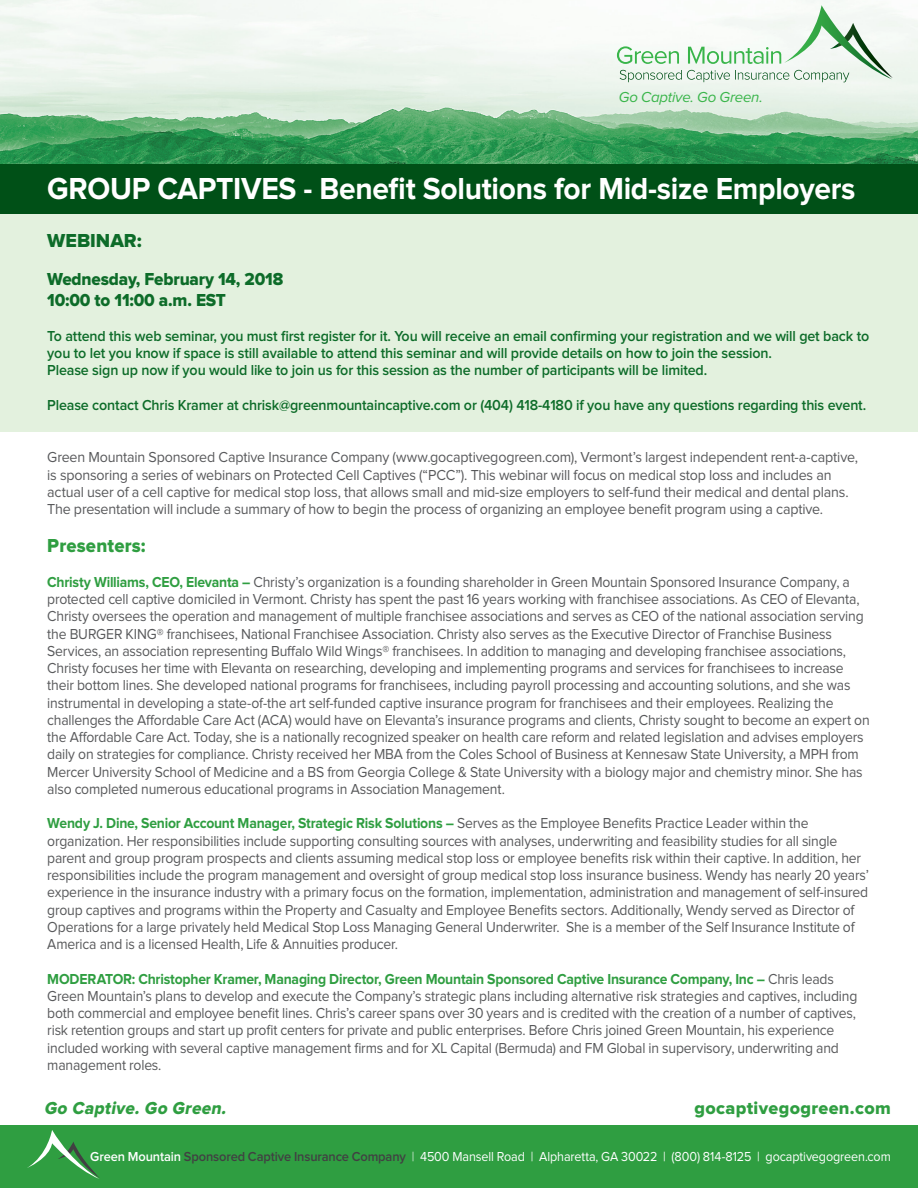
<style>
.page{position:relative;width:918px;height:1188px;background:#fff}
.page>*{position:absolute;margin:0;border:0;box-sizing:border-box;transform-origin:0 0}
.t1{font:700 31.5px "Proxima Nova";letter-spacing:-.01em;color:#fff;scale:.95 1}
.t2{font:19.5px "Proxima Nova Extrabld";letter-spacing:.01em;color:#2f9e41;scale:.95 1}
.t3{font:19.5px "Proxima Nova Extrabld";color:#0d6c29}
.t4{font:18px/21px "Proxima Nova Extrabld";letter-spacing:-.01em;color:#0d6c29;scale:.95 1}
.t5{font:18px "Proxima Nova Extrabld";letter-spacing:.02em;color:#2f9e41}
.t6{font:italic 18px "Proxima Nova Extrabld";color:#2f9e41;scale:.95 1}
.t7{font:15px/17.2px "Proxima Nova";letter-spacing:-.015em;color:#58595b;scale:.93 1}
.t8{font:15px/17.2px "Proxima Nova";letter-spacing:-.015em;color:#58595b;scale:.95 1}
.t9{font:600 15px/17.2px "Proxima Nova";letter-spacing:-.01em;color:#0d6c29;scale:.95 1}
.t10{font:italic 15px "Proxima Nova";letter-spacing:-.015em;color:#39b54a}
.t11{font:13.5px "Proxima Nova";letter-spacing:-.01em;color:#fff;scale:.93 1}
.s1{font-weight:700;color:#2f9e41}
.s2{font-weight:600}
.s3{font-weight:600;color:#414042}
.s4{font-weight:300}
</style>
<div class="page">
<div style="left:0;top:212px;width:918px;height:220px;background:#e3f1de"></div>
<img style="left:0;top:0;width:918px;height:165px">
<svg style="left:617px;top:5px;width:276px;height:77px"></svg>
<div style="left:0;top:1125px;width:918px;height:63px;background:#2f9e41"></div>
<svg style="left:27px;top:1130px;width:73px;height:49px"></svg>
<div style="left:0;top:165px;width:918px;height:49px;background:#005017"></div>
<p class="t10" style="left:619px;top:90px;width:145px">Go Captive. Go Green.</p>
<h1 class="t1" style="left:47px;top:174px;width:852px">GROUP CAPTIVES - Benefit Solutions for Mid-size Employers</h1>
<h2 class="t3" style="left:47px;top:232px;width:96px">WEBINAR:</h2>
<p class="t4" style="left:47px;top:270px;width:250px">Wednesday, February 14, 2018<br>10:00 to 11:00 a.m. EST</p>
<p class="t9" style="left:47px;top:328px;width:867px">To attend this web seminar, you must first register for it. You will receive an email confirming your registration and we will get back to you to let you know if space is still available to attend this seminar and will provide details on how to join the session.<br>Please sign up now if you would like to join us for this session as the number of participants will be limited.</p>
<p class="t9" style="left:47px;top:397px;width:864px">Please contact Chris Kramer at chrisk@greenmountaincaptive.com or (404) 418-4180 if you have any questions regarding this event.</p>
<p class="t8" style="left:47px;top:449px;width:855px">Green Mountain Sponsored Captive Insurance Company (www.gocaptivegogreen.com), Vermont’s largest independent rent-a-captive, is sponsoring a series of webinars on Protected Cell Captives (“PCC”). This webinar will focus on medical stop loss and includes an actual user of a cell captive for medical stop loss, that allows small and mid-size employers to self-fund their medical and dental plans.<br>The presentation will include a summary of how to begin the process of organizing an employee benefit program using a captive.</p>
<h2 class="t2" style="left:47px;top:537px;width:105px">Presenters:</h2>
<p class="t7" style="left:47px;top:574px;width:886px"><span class="s1">Christy Williams, CEO, Elevanta –</span> Christy’s organization is a founding shareholder in Green Mountain Sponsored Insurance Company, a protected cell captive domiciled in Vermont. Christy has spent the past 16 years working with franchisee associations. As CEO of Elevanta, Christy oversees the operation and management of multiple franchisee associations and serves as CEO of the national association serving the BURGER KING® franchisees, National Franchisee Association. Christy also serves as the Executive Director of Franchise Business Services, an association representing Buffalo Wild Wings® franchisees. In addition to managing and developing franchisee associations, Christy focuses her time with Elevanta on researching, developing and implementing programs and services for franchisees to increase their bottom lines. She developed national programs for franchisees, including payroll processing and accounting solutions, and she was instrumental in developing a state-of-the art self-funded captive insurance program for franchisees and their employees. Realizing the challenges the Affordable Care Act (ACA) would have on Elevanta’s insurance programs and clients, Christy sought to become an expert on the Affordable Care Act. Today, she is a nationally recognized speaker on health care reform and related legislation and advises employers daily on strategies for compliance. Christy received her MBA from the Coles School of Business at Kennesaw State University, a MPH from Mercer University School of Medicine and a BS from Georgia College &amp; State University with a biology major and chemistry minor. She has also completed numerous educational programs in Association Management.</p>
<p class="t7" style="left:47px;top:815px;width:885px"><span class="s1">Wendy J. Dine, Senior Account Manager, Strategic Risk Solutions –</span> Serves as the Employee Benefits Practice Leader within the organization. Her responsibilities include supporting consulting sources with analyses, underwriting and feasibility studies for all single parent and group program prospects and clients assuming medical stop loss or employee benefits risk within their captive. In addition, her responsibilities include the program management and oversight of group medical stop loss insurance business. Wendy has nearly 20 years’ experience in the insurance industry with a primary focus on the formation, implementation, administration and management of self-insured group captives and programs within the Property and Casualty and Employee Benefits sectors. Additionally, Wendy served as Director of Operations for a large privately held Medical Stop Loss Managing General Underwriter. She is a member of the Self Insurance Institute of America and is a licensed Health, Life &amp; Annuities producer.</p>
<p class="t7" style="left:47px;top:971px;width:873px"><span class="s1">MODERATOR: Christopher Kramer, Managing Director, Green Mountain Sponsored Captive Insurance Company, Inc –</span> Chris leads Green Mountain’s plans to develop and execute the Company’s strategic plans including alternative risk strategies and captives, including both commercial and employee benefit lines. Chris’s career spans over 30 years and is credited with the creation of a number of captives, risk retention groups and start up profit centers for private and public enterprises. Before Chris joined Green Mountain, his experience included working with several captive management firms and for XL Capital (Bermuda) and FM Global in supervisory, underwriting and management roles.</p>
<p class="t6" style="left:44px;top:1099px;width:196px">Go Captive. Go Green.</p>
<p class="t5" style="left:694px;top:1099px;width:198px">gocaptivegogreen.com</p>
<p class="t11" style="left:90px;top:1151px;width:862px"><span class="s2">Green Mountain</span> <span class="s3">Sponsored Captive Insurance Company</span> <span class="s4">|</span> 4500 Mansell Road | Alpharetta, GA 30022 | (800) 814-8125 | gocaptivegogreen.com</p>
</div>
